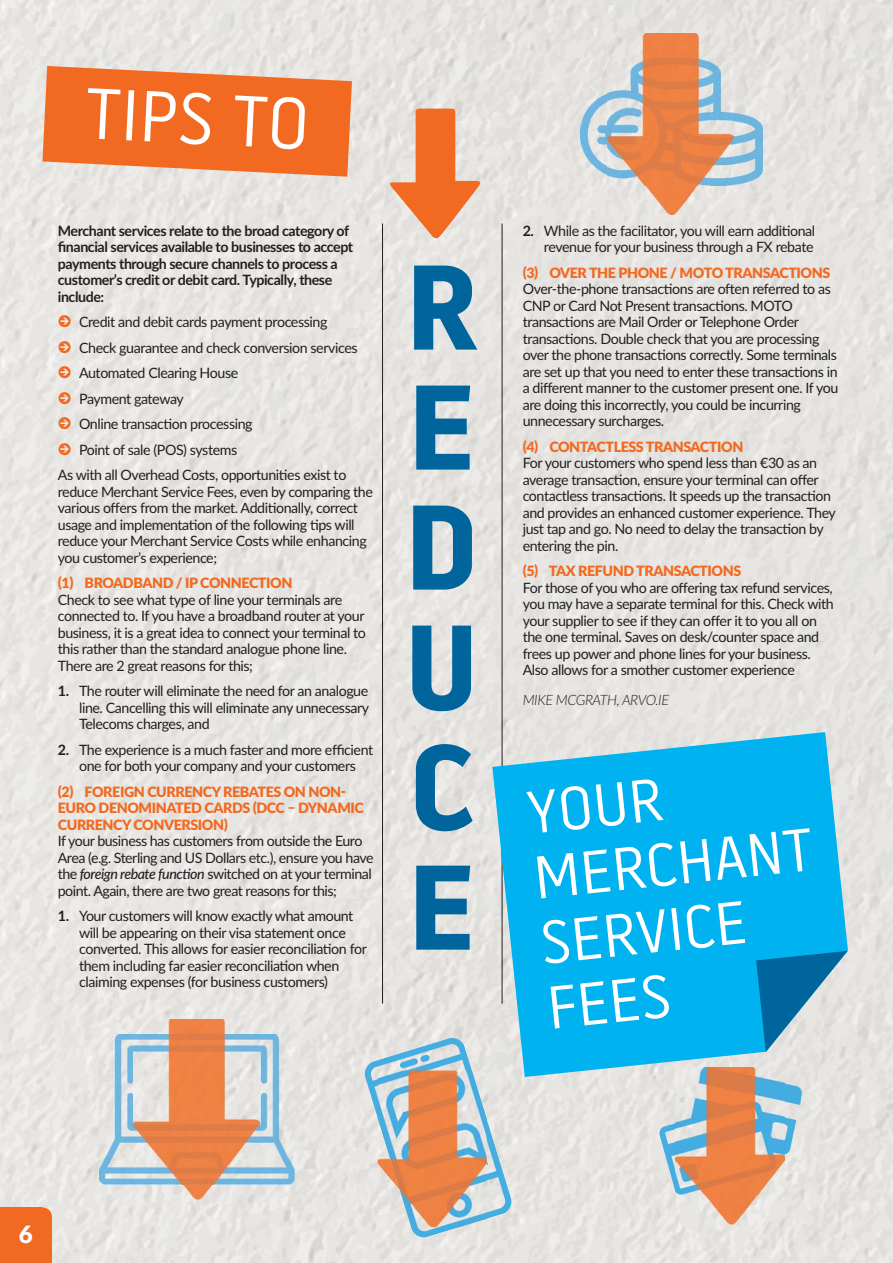
<style>
.page{position:relative;width:893px;height:1263px;background:#fff}
.page>*{position:absolute;margin:0;border:0;box-sizing:border-box;transform-origin:0 0}
.t1{font:700 120px/120px "Battersea";color:#00649d;text-align:justify}
.t2{font:300 71.7px "Battersea";color:#fff}
.t3{font:300 60px/65.4px "Battersea";color:#fff}
.t4{font:900 24px "Lato";color:#fff}
.t5{font:14.25px/16.5px "Lato";letter-spacing:-.03em;color:#231f20}
.t6{font:900 14.25px/16.5px "Lato";letter-spacing:-.03em;color:#f26a21}
.t7{font:700 14.25px/16.5px "Lato";letter-spacing:-.03em;color:#231f20}
.t8{font:italic 300 14.25px "Lato";letter-spacing:-.03em;color:#231f20}
.s1{font-weight:700}
.s2{font-weight:500;font-style:italic}
</style>
<div class="page">
<img style="left:0;top:0;width:893px;height:1263px">
<div style="left:0;top:1208px;width:43px;height:55px;background:#f26a21"></div>
<div style="left:0;top:1217px;width:52px;height:46px;background:#f26a21"></div>
<div style="left:5px;top:1208px;width:47px;height:44px;background:#f26a21;border-radius:9px"></div>
<svg style="left:42px;top:66px;width:310px;height:111px;background:#f07c3e"></svg>
<svg style="left:659px;top:1077px;width:143px;height:117px;background:#bcd6e0"></svg>
<img style="left:733px;top:58px;width:29px;height:128px">
<img style="left:580px;top:58px;width:28px;height:128px">
<svg style="left:390px;top:109px;width:90px;height:129px;background:#eba782"></svg>
<img style="left:259px;top:1034px;width:35px;height:150px">
<img style="left:100px;top:1034px;width:34px;height:150px">
<svg style="left:363px;top:1036px;width:150px;height:203px;background:#c6d9e0"></svg>
<img style="left:608px;top:34px;width:125px;height:180px">
<img style="left:134px;top:1019px;width:125px;height:180px">
<img style="left:676px;top:1077px;width:109px;height:147px">
<img style="left:378px;top:1070px;width:109px;height:157px">
<hr style="left:382px;top:224px;width:1px;height:780px;background:#231f20">
<hr style="left:502px;top:224px;width:1px;height:780px;background:#231f20">
<svg style="left:492px;top:732px;width:356px;height:345px;background:#25b9eb"></svg>
<svg style="left:756px;top:951px;width:92px;height:101px;background:#64a4c2"></svg>
<svg style="left:59px;top:315px;width:12px;height:13px"></svg>
<svg style="left:59px;top:341px;width:12px;height:12px"></svg>
<svg style="left:59px;top:366px;width:12px;height:13px"></svg>
<svg style="left:59px;top:392px;width:12px;height:12px"></svg>
<svg style="left:59px;top:417px;width:12px;height:13px"></svg>
<svg style="left:59px;top:443px;width:12px;height:12px"></svg>
<h2 class="t2" style="left:87px;top:88px;width:226px;rotate:3deg">TIPS TO</h2>
<p class="t7" style="left:58px;top:224px;width:297px">Merchant services relate to the broad category of financial services available to businesses to accept payments through secure channels to process a customer’s credit or debit card. Typically, these include:</p>
<p class="t5" style="left:79px;top:315px;width:250px">Credit and debit cards payment processing</p>
<p class="t5" style="left:79px;top:341px;width:280px">Check guarantee and check conversion services</p>
<p class="t5" style="left:79px;top:366px;width:161px">Automated Clearing House</p>
<p class="t5" style="left:79px;top:392px;width:106px">Payment gateway</p>
<p class="t5" style="left:79px;top:417px;width:175px">Online transaction processing</p>
<p class="t5" style="left:79px;top:443px;width:160px">Point of sale (POS) systems</p>
<p class="t5" style="left:58px;top:468px;width:290px">As with all Overhead Costs, opportunities exist to</p>
<p class="t5" style="left:58px;top:485px;width:317px">reduce Merchant Service Fees, even by comparing the various offers from the market. Additionally, correct usage and implementation of the following tips will reduce your Merchant Service Costs while enhancing you customer’s experience;</p>
<p class="t6" style="left:58px;top:575px;width:236px">(1) BROADBAND / IP CONNECTION</p>
<p class="t5" style="left:58px;top:593px;width:310px">Check to see what type of line your terminals are connected to. If you have a broadband router at your business, it is a great idea to connect your terminal to this rather than the standard analogue phone line.<br>There are 2 great reasons for this;</p>
<p class="t5" style="left:79px;top:684px;width:292px;text-align:justify;text-indent:-21px"><span class="s1">1.</span> The router will eliminate the need for an analogue line. Cancelling this will eliminate any unnecessary Telecoms charges, and</p>
<p class="t5" style="left:58px;top:743px;width:317px;text-align:center"><span class="s1">2.</span> The experience is a much faster and more efficient one for both your company and your customers</p>
<p class="t6" style="left:58px;top:784px;width:308px">(2) FOREIGN CURRENCY REBATES ON NON-<br>EURO DENOMINATED CARDS (DCC – DYNAMIC<br>CURRENCY CONVERSION)</p>
<p class="t5" style="left:58px;top:834px;width:317px">If your business has customers from outside the Euro Area (e.g. Sterling and US Dollars etc.), ensure you have the <span class="s2">foreign rebate function</span> switched on at your terminal point. Again, there are two great reasons for this;</p>
<p class="t5" style="left:79px;top:909px;width:289px;text-indent:-21px"><span class="s1">1.</span> Your customers will know exactly what amount will be appearing on their visa statement once converted. This allows for easier reconciliation for them including far easier reconciliation when claiming expenses (for business customers)</p>
<h1 class="t1" style="left:405px;top:246px;width:76px">R E D U C E</h1>
<p class="t5" style="left:523px;top:224px;width:294px;text-align:right"><span class="s1">2.</span> While as the facilitator, you will earn additional revenue for your business through a FX rebate</p>
<p class="t6" style="left:523px;top:265px;width:309px">(3) OVER THE PHONE / MOTO TRANSACTIONS</p>
<p class="t5" style="left:523px;top:282px;width:317px">Over-the-phone transactions are often referred to as CNP or Card Not Present transactions. MOTO transactions are Mail Order or Telephone Order transactions. Double check that you are processing over the phone transactions correctly. Some terminals are set up that you need to enter these transactions in a different manner to the customer present one. If you are doing this incorrectly, you could be incurring unnecessary surcharges.</p>
<p class="t6" style="left:523px;top:439px;width:222px">(4) CONTACTLESS TRANSACTION</p>
<p class="t5" style="left:523px;top:456px;width:315px">For your customers who spend less than €30 as an average transaction, ensure your terminal can offer contactless transactions. It speeds up the transaction and provides an enhanced customer experience. They just tap and go. No need to delay the transaction by entering the pin.</p>
<p class="t6" style="left:523px;top:563px;width:220px">(5) TAX REFUND TRANSACTIONS</p>
<p class="t5" style="left:523px;top:581px;width:313px">For those of you who are offering tax refund services, you may have a separate terminal for this. Check with your supplier to see if they can offer it to you all on the one terminal. Saves on desk/counter space and frees up power and phone lines for your business.<br>Also allows for a smother customer experience</p>
<p class="t8" style="left:523px;top:691px;width:148px">MIKE MCGRATH, ARVO.IE</p>
<h3 class="t3" style="left:524px;top:787px;width:282px;rotate:-6deg">YOUR<br>MERCHANT<br>SERVICE<br>FEES</h3>
<h3 class="t4" style="left:19px;top:1220px;width:15px">6</h3>
</div>
